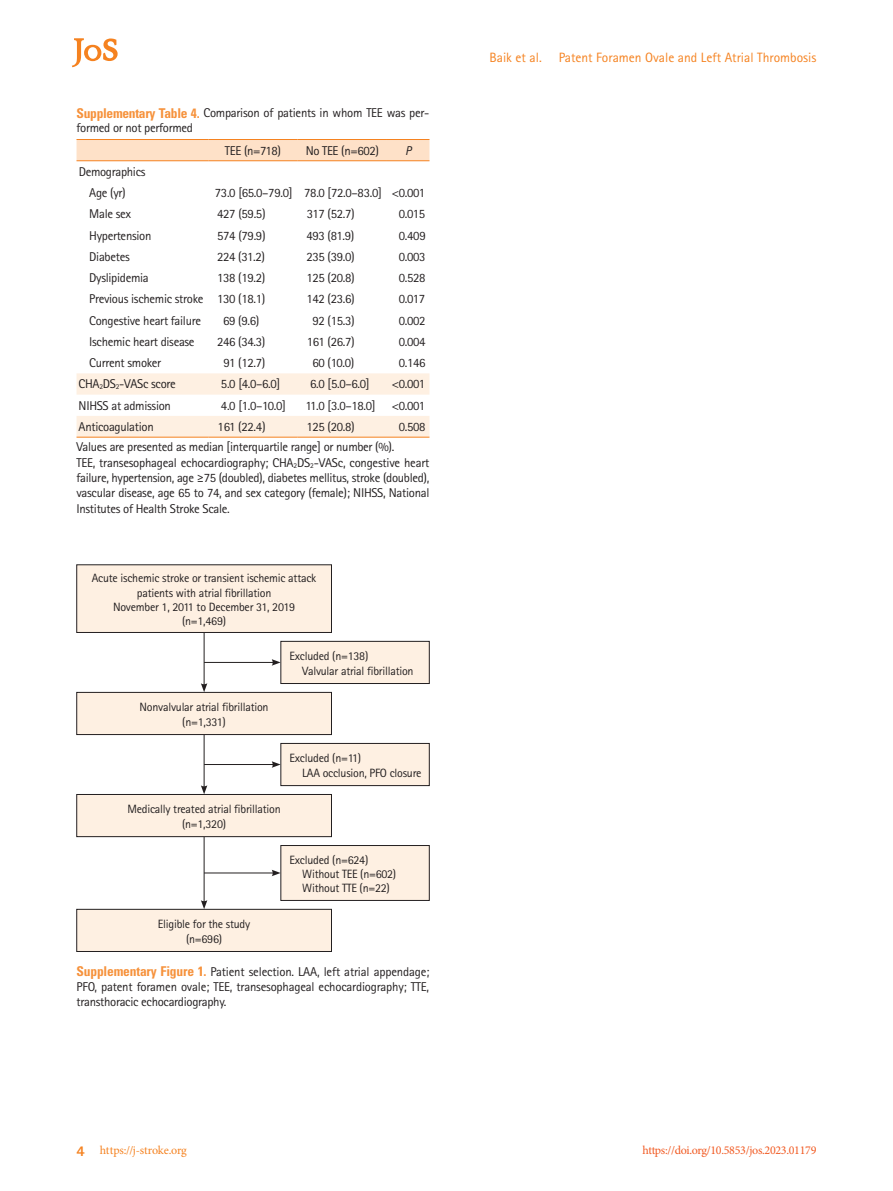
<style>
.page{position:relative;width:893px;height:1191px;background:#fff}
.page>*{position:absolute;margin:0;border:0;box-sizing:border-box;transform-origin:0 0}
.t1{font:13.5px "Rotis Sans Serif Std";color:#f58220}
.t2{font:12.75px/15.3px "Rotis Sans Serif Std";letter-spacing:-.025em;color:#231f20}
.t3{font:italic 12.75px "Rotis Sans Serif Std";color:#231f20}
.t4{font:12px/14.4px "Rotis Sans Serif Std";letter-spacing:-.02em;color:#231f20;text-align:center}
.t5{font:12px "Minion Pro";letter-spacing:-.025em;color:#f15921}
.t6{font:12px "Minion Pro";letter-spacing:-.015em;color:#f58220}
.s1{font-family:"Univers LT Std";font-weight:700;font-stretch:condensed;font-size:13.5px;color:#f6923c}
.s2{font-size:7.5px}
.s3{font-family:"Rotis Sans Serif Std";font-weight:800;font-size:15px}
</style>
<div class="page">
<svg style="left:72px;top:38px;width:46px;height:29px"></svg>
<hr style="left:204px;top:632px;width:1px;height:53px;background:#231f20">
<svg style="left:201px;top:683px;width:6px;height:9px"></svg>
<hr style="left:204px;top:734px;width:1px;height:53px;background:#231f20">
<svg style="left:201px;top:785px;width:6px;height:9px"></svg>
<hr style="left:204px;top:837px;width:1px;height:65px;background:#231f20">
<svg style="left:201px;top:900px;width:6px;height:9px"></svg>
<hr style="left:204px;top:662px;width:70px;height:1px;background:#231f20">
<svg style="left:272px;top:659px;width:9px;height:6px"></svg>
<hr style="left:204px;top:764px;width:70px;height:1px;background:#231f20">
<svg style="left:272px;top:761px;width:9px;height:6px"></svg>
<hr style="left:204px;top:872px;width:70px;height:1px;background:#231f20">
<svg style="left:272px;top:869px;width:9px;height:7px"></svg>
<div style="left:77px;top:565px;width:254px;height:67px;background:#fef0e2"></div>
<div style="left:77px;top:692px;width:254px;height:42px;background:#fef0e2"></div>
<div style="left:77px;top:692px;width:255px;height:42px;border:1px solid #231f20"></div>
<div style="left:281px;top:641px;width:148px;height:42px;background:#fef0e2"></div>
<div style="left:281px;top:641px;width:148px;height:42px;border:1px solid #231f20"></div>
<div style="left:281px;top:743px;width:148px;height:42px;background:#fef0e2"></div>
<div style="left:281px;top:743px;width:148px;height:42px;border:1px solid #231f20"></div>
<div style="left:281px;top:845px;width:148px;height:55px;background:#fef0e2"></div>
<div style="left:281px;top:845px;width:148px;height:55px;border:1px solid #231f20"></div>
<div style="left:77px;top:794px;width:254px;height:42px;background:#fef0e2"></div>
<div style="left:77px;top:794px;width:255px;height:43px;border:1px solid #231f20"></div>
<div style="left:77px;top:909px;width:254px;height:42px;background:#fef0e2"></div>
<div style="left:77px;top:909px;width:255px;height:42px;border:1px solid #231f20"></div>
<div style="left:77px;top:140px;width:352px;height:20px;background:#fee1c8"></div>
<svg style="left:77px;top:373px;width:352px;height:64px"></svg>
<hr style="left:77px;top:139px;width:131px;height:1px;background:#f58220">
<hr style="left:208px;top:139px;width:90px;height:1px;background:#f58220">
<hr style="left:298px;top:139px;width:89px;height:1px;background:#f58220">
<hr style="left:387px;top:139px;width:42px;height:1px;background:#f58220">
<hr style="left:77px;top:437px;width:131px;height:1px;background:#f58220">
<hr style="left:208px;top:437px;width:90px;height:1px;background:#f58220">
<hr style="left:298px;top:437px;width:89px;height:1px;background:#f58220">
<hr style="left:387px;top:437px;width:42px;height:1px;background:#f58220">
<hr style="left:77px;top:160px;width:131px;height:1px;background:#f58220">
<hr style="left:208px;top:160px;width:90px;height:1px;background:#f58220">
<hr style="left:298px;top:160px;width:89px;height:1px;background:#f58220">
<hr style="left:387px;top:160px;width:42px;height:1px;background:#f58220">
<p class="t2" style="left:77px;top:106px;width:354px"><span class="s1">Supplementary Table 4.</span> Comparison of patients in whom TEE was per&shy;formed or not performed</p>
<p class="t2" style="left:225px;top:142px;width:58px">TEE (n=718)</p>
<p class="t2" style="left:306px;top:142px;width:75px">No TEE (n=602)</p>
<p class="t3" style="left:405px;top:143px;width:8px">P</p>
<p class="t2" style="left:89px;top:161px;width:58px;line-height:21.3px;text-indent:-11px">Demographics<br>Age (yr)</p>
<p class="t2" style="left:215px;top:185px;width:212px">73.0 [65.0–79.0] 78.0 [72.0–83.0] &lt;0.001</p>
<p class="t2" style="left:89px;top:206px;width:43px">Male sex</p>
<p class="t2" style="left:217px;top:206px;width:50px">427 (59.5)</p>
<p class="t2" style="left:307px;top:206px;width:49px">317 (52.7)</p>
<p class="t2" style="left:399px;top:206px;width:28px">0.015</p>
<p class="t2" style="left:89px;top:227px;width:64px">Hypertension</p>
<p class="t2" style="left:217px;top:227px;width:50px">574 (79.9)</p>
<p class="t2" style="left:306px;top:227px;width:49px">493 (81.9)</p>
<p class="t2" style="left:399px;top:227px;width:28px">0.409</p>
<p class="t2" style="left:89px;top:249px;width:42px">Diabetes</p>
<p class="t2" style="left:217px;top:249px;width:49px">224 (31.2)</p>
<p class="t2" style="left:306px;top:249px;width:50px">235 (39.0)</p>
<p class="t2" style="left:399px;top:249px;width:28px">0.003</p>
<p class="t2" style="left:89px;top:270px;width:61px">Dyslipidemia</p>
<p class="t2" style="left:217px;top:270px;width:50px">138 (19.2)</p>
<p class="t2" style="left:306px;top:270px;width:50px">125 (20.8)</p>
<p class="t2" style="left:399px;top:270px;width:28px">0.528</p>
<p class="t2" style="left:89px;top:291px;width:178px">Previous ischemic stroke 130 (18.1)</p>
<p class="t2" style="left:306px;top:291px;width:50px">142 (23.6)</p>
<p class="t2" style="left:399px;top:291px;width:28px">0.017</p>
<p class="t2" style="left:89px;top:312px;width:113px">Congestive heart failure</p>
<p class="t2" style="left:223px;top:312px;width:38px">69 (9.6)</p>
<p class="t2" style="left:312px;top:312px;width:44px">92 (15.3)</p>
<p class="t2" style="left:399px;top:312px;width:28px">0.002</p>
<p class="t2" style="left:89px;top:334px;width:107px">Ischemic heart disease</p>
<p class="t2" style="left:217px;top:334px;width:50px">246 (34.3)</p>
<p class="t2" style="left:307px;top:334px;width:49px">161 (26.7)</p>
<p class="t2" style="left:399px;top:334px;width:28px">0.004</p>
<p class="t2" style="left:89px;top:355px;width:74px">Current smoker</p>
<p class="t2" style="left:224px;top:355px;width:43px">91 (12.7)</p>
<p class="t2" style="left:312px;top:355px;width:43px">60 (10.0)</p>
<p class="t2" style="left:399px;top:355px;width:28px">0.146</p>
<p class="t2" style="left:79px;top:376px;width:99px">CHA<span class="s2">2</span>DS<span class="s2">2</span>-VASc score</p>
<p class="t2" style="left:221px;top:376px;width:61px">5.0 [4.0–6.0]</p>
<p class="t2" style="left:310px;top:376px;width:61px">6.0 [5.0–6.0]</p>
<p class="t2" style="left:392px;top:376px;width:35px">&lt;0.001</p>
<p class="t2" style="left:79px;top:397px;width:94px">NIHSS at admission</p>
<p class="t2" style="left:221px;top:397px;width:67px">4.0 [1.0–10.0]</p>
<p class="t2" style="left:306px;top:397px;width:72px">11.0 [3.0–18.0]</p>
<p class="t2" style="left:392px;top:397px;width:35px">&lt;0.001</p>
<p class="t2" style="left:79px;top:419px;width:77px">Anticoagulation</p>
<p class="t2" style="left:218px;top:419px;width:49px">161 (22.4)</p>
<p class="t2" style="left:306px;top:419px;width:50px">125 (20.8)</p>
<p class="t2" style="left:399px;top:419px;width:28px">0.508</p>
<p class="t2" style="left:77px;top:439px;width:354px">Values are presented as median [interquartile range] or number (%).<br>TEE, transesophageal echocardiography; CHA<span class="s2">2</span>DS<span class="s2">2</span>-VASc, congestive heart failure, hypertension, age ≥75 (doubled), diabetes mellitus, stroke (doubled), vascular disease, age 65 to 74, and sex category (female); NIHSS, National Institutes of Health Stroke Scale.</p>
<p class="t4" style="left:92px;top:571px;width:226px">Acute ischemic stroke or transient ischemic attack patients with atrial fibrillation<br>November 1, 2011 to December 31, 2019 (n=1,469)</p>
<p class="t4" style="left:302px;top:649px;width:113px;text-align:left;text-indent:-13px">Excluded (n=138)<br>Valvular atrial fibrillation</p>
<p class="t4" style="left:140px;top:700px;width:131px">Nonvalvular atrial fibrillation (n=1,331)</p>
<p class="t4" style="left:302px;top:751px;width:121px;text-align:left;text-indent:-13px">Excluded (n=11)<br>LAA occlusion, PFO closure</p>
<p class="t4" style="left:127px;top:802px;width:155px">Medically treated atrial fibrillation (n=1,320)</p>
<p class="t4" style="left:158px;top:917px;width:94px">Eligible for the study (n=696)</p>
<p class="t4" style="left:302px;top:852px;width:95px;text-align:left;text-indent:-13px">Excluded (n=624)<br>Without TEE (n=602)<br>Without TTE (n=22)</p>
<p class="t2" style="left:77px;top:963px;width:354px;text-align:justify"><span class="s1">Supplementary Figure 1.</span> Patient selection. LAA, left atrial appendage; PFO, patent foramen ovale; TEE, transesophageal echocardiography; TTE, transthoracic echocardiography.</p>
<p class="t6" style="left:77px;top:1142px;width:112px"><span class="s3">4</span> https://j-stroke.org</p>
<p class="t1" style="left:489px;top:50px;width:54px">Baik et al.</p>
<p class="t1" style="left:559px;top:50px;width:259px">Patent Foramen Ovale and Left Atrial Thrombosis</p>
<p class="t5" style="left:643px;top:1142px;width:175px">https://doi.org/10.5853/jos.2023.01179</p>
</div>
